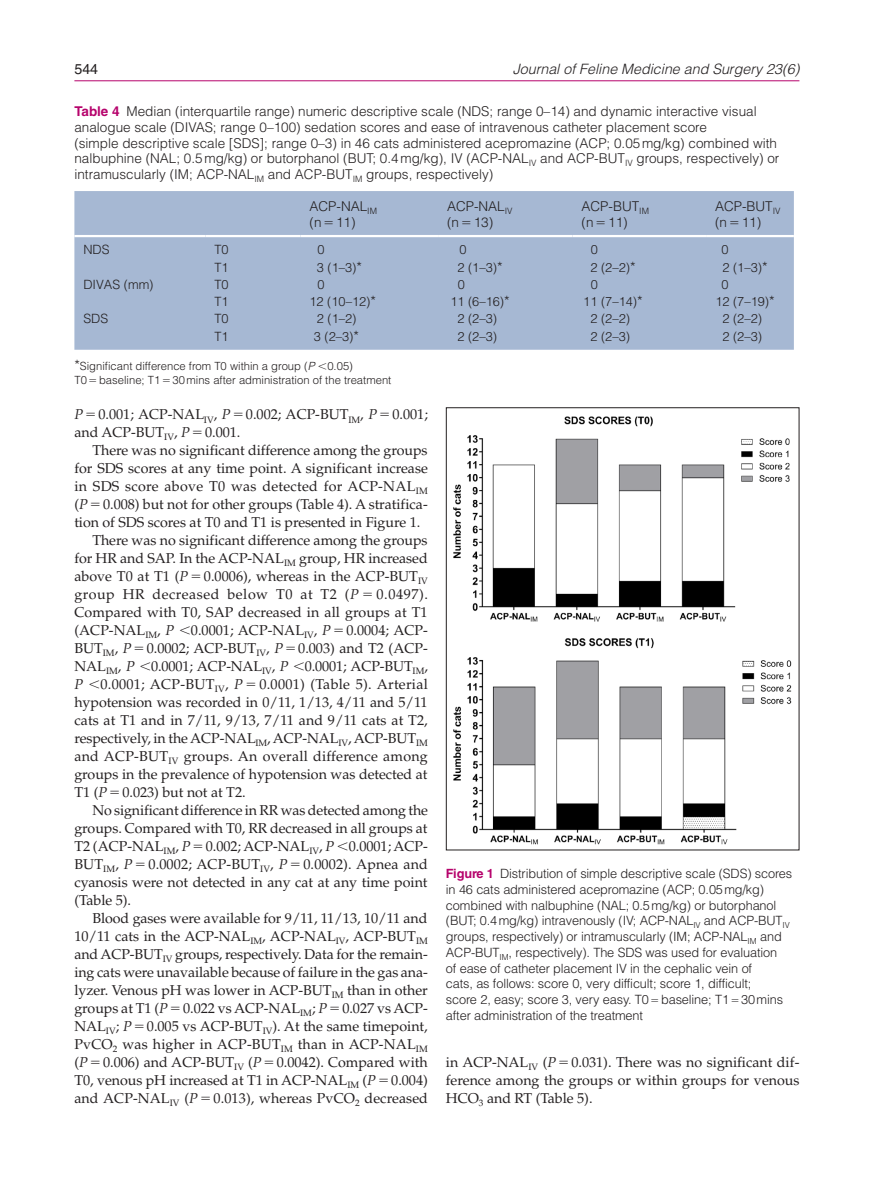
<style>
.page{position:relative;width:893px;height:1191px;background:#fff}
.page>*{position:absolute;margin:0;border:0;box-sizing:border-box;transform-origin:0 0}
.t1{font:14.25px/18px "Palatino LT Std";letter-spacing:-.005em;color:#231f20}
.t2{font:14.25px "Palatino LT Std";letter-spacing:.02em;color:#231f20}
.t3{font:14.25px "Palatino LT Std";letter-spacing:.015em;color:#231f20}
.t4{font:italic 300 14.25px "Helvetica LT Std";color:#231f20}
.t5{font:14.25px "Palatino LT Std";letter-spacing:.04em;color:#231f20}
.t6{font:14.25px "Helvetica LT Std";color:#231f20}
.t7{font:300 13.5px/15.8px "Helvetica LT Std";color:#231f20}
.t8{font:300 12.75px/15.8px "Helvetica LT Std";letter-spacing:-.01em;color:#231f20}
.t9{font:300 11.25px/14.2px "Helvetica LT Std";color:#231f20}
.s1{font-weight:700;color:#b6036c}
.s2{font-size:14.25px}
.s3{font-style:italic}
</style>
<div class="page">
<hr style="left:74px;top:80px;width:725px;height:1px;background:#b6036c">
<div style="left:74px;top:191px;width:720px;height:159px;background:#a6b8d3"></div>
<hr style="left:74px;top:235px;width:131px;height:2px;background:#fff">
<hr style="left:205px;top:235px;width:95px;height:2px;background:#fff">
<hr style="left:300px;top:235px;width:138px;height:2px;background:#fff">
<hr style="left:438px;top:235px;width:134px;height:2px;background:#fff">
<hr style="left:572px;top:235px;width:134px;height:2px;background:#fff">
<hr style="left:706px;top:235px;width:88px;height:2px;background:#fff">
<img style="left:453px;top:416px;width:339px;height:429px">
<div style="left:446px;top:407px;width:353px;height:443px;border:1px solid #231f20"></div>
<svg style="left:325px;top:221px;width:8px;height:3px"></svg>
<svg style="left:462px;top:221px;width:8px;height:3px"></svg>
<svg style="left:597px;top:221px;width:8px;height:3px"></svg>
<svg style="left:730px;top:221px;width:8px;height:3px"></svg>
<p class="t6" style="left:74px;top:61px;width:25px">544</p>
<p class="t4" style="left:513px;top:60px;width:288px">Journal of Feline Medicine and Surgery 23(6)</p>
<p class="t7" style="left:74px;top:103px;width:706px"><span class="s1">Table 4</span> Median (interquartile range) numeric descriptive scale (NDS; range 0–14) and dynamic interactive visual analogue scale (DIVAS; range 0–100) sedation scores and ease of intravenous catheter placement score<br>(simple descriptive scale [SDS]; range 0–3) in 46 cats administered acepromazine (ACP; 0.05mg/kg) combined with nalbuphine (NAL; 0.5mg/kg) or butorphanol (BUT; 0.4mg/kg), IV (ACP-NAL<sub>IV</sub> and ACP-BUT<sub>IV</sub> groups, respectively) or intramuscularly (IM; ACP-NAL<sub>IM</sub> and ACP-BUT<sub>IM</sub> groups, respectively)</p>
<p class="t7" style="left:309px;top:198px;width:69px">ACP-NAL<sub>IM </sub>(n 11)</p>
<p class="t7" style="left:447px;top:198px;width:67px">ACP-NAL<sub>IV </sub>(n 13)</p>
<p class="t7" style="left:581px;top:198px;width:69px">ACP-BUT<sub>IM </sub>(n 11)</p>
<p class="t7" style="left:715px;top:198px;width:67px">ACP-BUT<sub>IV </sub>(n 11)</p>
<p class="t8" style="left:83px;top:242px;width:28px">NDS</p>
<p class="t8" style="left:214px;top:242px;width:16px">T0</p>
<p class="t8" style="left:317px;top:242px;width:9px">0</p>
<p class="t8" style="left:459px;top:242px;width:9px">0</p>
<p class="t8" style="left:591px;top:242px;width:9px">0</p>
<p class="t8" style="left:721px;top:242px;width:9px">0</p>
<p class="t8" style="left:214px;top:259px;width:16px">T1</p>
<p class="t8" style="left:317px;top:259px;width:47px">3 (1–3)<span class="s2">*</span></p>
<p class="t8" style="left:457px;top:259px;width:47px">2 (1–3)<span class="s2">*</span></p>
<p class="t8" style="left:590px;top:259px;width:47px">2 (2–2)<span class="s2">*</span></p>
<p class="t8" style="left:722px;top:259px;width:47px">2 (1–3)<span class="s2">*</span></p>
<p class="t8" style="left:83px;top:276px;width:72px">DIVAS (mm)</p>
<p class="t8" style="left:214px;top:276px;width:16px">T0</p>
<p class="t8" style="left:317px;top:276px;width:9px">0</p>
<p class="t8" style="left:458px;top:276px;width:9px">0</p>
<p class="t8" style="left:591px;top:276px;width:9px">0</p>
<p class="t8" style="left:721px;top:276px;width:9px">0</p>
<p class="t8" style="left:214px;top:294px;width:16px">T1</p>
<p class="t8" style="left:309px;top:294px;width:68px">12 (10–12)<span class="s2">*</span></p>
<p class="t8" style="left:450px;top:294px;width:61px">11 (6–16)<span class="s2">*</span></p>
<p class="t8" style="left:583px;top:294px;width:61px">11 (7–14)<span class="s2">*</span></p>
<p class="t8" style="left:715px;top:294px;width:61px">12 (7–19)<span class="s2">*</span></p>
<p class="t8" style="left:83px;top:311px;width:26px">SDS</p>
<p class="t8" style="left:214px;top:311px;width:16px">T0</p>
<p class="t8" style="left:317px;top:311px;width:41px">2 (1–2)</p>
<p class="t8" style="left:457px;top:311px;width:41px">2 (2–3)</p>
<p class="t8" style="left:590px;top:311px;width:41px">2 (2–2)</p>
<p class="t8" style="left:722px;top:311px;width:41px">2 (2–2)</p>
<p class="t8" style="left:214px;top:328px;width:16px">T1</p>
<p class="t8" style="left:314px;top:328px;width:47px">3 (2–3)<span class="s2">*</span></p>
<p class="t8" style="left:457px;top:328px;width:41px">2 (2–3)</p>
<p class="t8" style="left:590px;top:328px;width:41px">2 (2–3)</p>
<p class="t8" style="left:722px;top:328px;width:41px">2 (2–3)</p>
<p class="t9" style="left:74px;top:359px;width:318px"><span class="s2">*</span>Significant difference from T0 within a group (<span class="s3">P</span> 0.05)<br>T0 baseline; T1 30mins after administration of the treatment</p>
<p class="t1" style="left:74px;top:406px;width:355px"><span class="s3">P</span> 0.001; ACP-NAL<sub>IV</sub>, <span class="s3">P</span> 0.002; ACP-BUT<sub>IM</sub>, <span class="s3">P</span> 0.001; and ACP-BUT<sub>IV</sub>, <span class="s3">P</span> 0.001.</p>
<p class="t1" style="left:92px;top:441px;width:337px">There was no significant difference among the groups</p>
<p class="t1" style="left:74px;top:459px;width:355px">for SDS scores at any time point. A significant increase</p>
<p class="t2" style="left:74px;top:477px;width:355px">in SDS score above T0 was detected for ACP-NAL<sub>IM</sub></p>
<p class="t1" style="left:74px;top:495px;width:355px">(<span class="s3">P</span> 0.008) but not for other groups (Table 4). A stratifica-</p>
<p class="t1" style="left:74px;top:513px;width:347px">tion of SDS scores at T0 and T1 is presented in Figure 1.</p>
<p class="t1" style="left:92px;top:531px;width:337px">There was no significant difference among the groups</p>
<p class="t1" style="left:74px;top:549px;width:355px">for HR and SAP. In the ACP-NAL<sub>IM</sub> group, HR increased</p>
<p class="t1" style="left:74px;top:567px;width:355px">above T0 at T1 (<span class="s3">P</span> 0.0006), whereas in the ACP-BUT<sub>IV</sub></p>
<p class="t5" style="left:74px;top:585px;width:355px">group HR decreased below T0 at T2 (<span class="s3">P</span> 0.0497).</p>
<p class="t1" style="left:74px;top:603px;width:355px">Compared with T0, SAP decreased in all groups at T1</p>
<p class="t1" style="left:74px;top:621px;width:355px">(ACP-NAL<sub>IM</sub>, <span class="s3">P</span> 0.0001; ACP-NAL<sub>IV</sub>, <span class="s3">P</span> 0.0004; ACP-</p>
<p class="t1" style="left:74px;top:639px;width:355px">BUT<sub>IM</sub>, <span class="s3">P</span> 0.0002; ACP-BUT<sub>IV</sub>, <span class="s3">P</span> 0.003) and T2 (ACP-</p>
<p class="t1" style="left:74px;top:657px;width:355px">NAL<sub>IM</sub>, <span class="s3">P</span> 0.0001; ACP-NAL<sub>IV</sub>, <span class="s3">P</span> 0.0001; ACP-BUT<sub>IM</sub>,</p>
<p class="t2" style="left:74px;top:675px;width:355px"><span class="s3">P</span> 0.0001; ACP-BUT<sub>IV</sub>, <span class="s3">P</span> 0.0001) (Table 5). Arterial</p>
<p class="t1" style="left:74px;top:693px;width:355px">hypotension was recorded in 0/11, 1/13, 4/11 and 5/11</p>
<p class="t1" style="left:74px;top:711px;width:355px">cats at T1 and in 7/11, 9/13, 7/11 and 9/11 cats at T2,</p>
<p class="t1" style="left:74px;top:729px;width:355px">respectively, in the ACP-NAL<sub>IM</sub>, ACP-NAL<sub>IV</sub>, ACP-BUT<sub>IM</sub></p>
<p class="t3" style="left:74px;top:747px;width:355px">and ACP-BUT<sub>IV</sub> groups. An overall difference among</p>
<p class="t1" style="left:74px;top:765px;width:355px">groups in the prevalence of hypotension was detected at</p>
<p class="t1" style="left:74px;top:783px;width:173px">T1 (<span class="s3">P</span> 0.023) but not at T2.</p>
<p class="t1" style="left:92px;top:801px;width:337px">No significant difference in RR was detected among the</p>
<p class="t1" style="left:74px;top:819px;width:355px">groups. Compared with T0, RR decreased in all groups at</p>
<p class="t1" style="left:74px;top:837px;width:355px">T2 (ACP-NAL<sub>IM</sub>, <span class="s3">P</span> 0.002; ACP-NAL<sub>IV</sub>, <span class="s3">P</span> 0.0001; ACP-</p>
<p class="t1" style="left:74px;top:855px;width:355px">BUT<sub>IM</sub>, <span class="s3">P</span> 0.0002; ACP-BUT<sub>IV</sub>, <span class="s3">P</span> 0.0002). Apnea and</p>
<p class="t1" style="left:74px;top:873px;width:355px">cyanosis were not detected in any cat at any time point</p>
<p class="t1" style="left:74px;top:891px;width:58px">(Table 5).</p>
<p class="t1" style="left:92px;top:909px;width:337px">Blood gases were available for 9/11, 11/13, 10/11 and</p>
<p class="t1" style="left:74px;top:927px;width:355px">10/11 cats in the ACP-NAL<sub>IM</sub>, ACP-NAL<sub>IV</sub>, ACP-BUT<sub>IM</sub></p>
<p class="t1" style="left:74px;top:945px;width:355px">and ACP-BUT<sub>IV</sub> groups, respectively. Data for the remain-</p>
<p class="t1" style="left:74px;top:963px;width:355px">ing cats were unavailable because of failure in the gas ana-</p>
<p class="t1" style="left:74px;top:981px;width:355px">lyzer. Venous pH was lower in ACP-BUT<sub>IM</sub> than in other</p>
<p class="t1" style="left:74px;top:999px;width:355px">groups at T1 (<span class="s3">P</span> 0.022 vs ACP-NAL<sub>IM</sub>; <span class="s3">P</span> 0.027 vs ACP-</p>
<p class="t1" style="left:74px;top:1017px;width:355px">NAL<sub>IV</sub>; <span class="s3">P</span> 0.005 vs ACP-BUT<sub>IV</sub>). At the same timepoint,</p>
<p class="t1" style="left:74px;top:1035px;width:355px">PvCO<sub>2</sub> was higher in ACP-BUT<sub>IM</sub> than in ACP-NAL<sub>IM</sub></p>
<p class="t1" style="left:74px;top:1053px;width:355px">(<span class="s3">P</span> 0.006) and ACP-BUT<sub>IV</sub> (<span class="s3">P</span> 0.0042). Compared with</p>
<p class="t1" style="left:74px;top:1071px;width:355px">T0, venous pH increased at T1 in ACP-NAL<sub>IM</sub> (<span class="s3">P</span> 0.004)</p>
<p class="t1" style="left:74px;top:1089px;width:355px">and ACP-NAL<sub>IV</sub> (<span class="s3">P</span> 0.013), whereas PvCO<sub>2</sub> decreased</p>
<p class="t8" style="left:446px;top:865px;width:348px"><span class="s1">Figure 1</span> Distribution of simple descriptive scale (SDS) scores in 46 cats administered acepromazine (ACP; 0.05mg/kg) combined with nalbuphine (NAL; 0.5mg/kg) or butorphanol (BUT; 0.4mg/kg) intravenously (IV; ACP-NAL<sub>IV</sub> and ACP-BUT<sub>IV </sub>groups, respectively) or intramuscularly (IM; ACP-NAL<sub>IM</sub> and ACP-BUT<sub>IM</sub>, respectively). The SDS was used for evaluation<br>of ease of catheter placement IV in the cephalic vein of<br>cats, as follows: score 0, very difficult; score 1, difficult;<br>score 2, easy; score 3, very easy. T0 baseline; T1 30mins after administration of the treatment</p>
<p class="t1" style="left:446px;top:1053px;width:355px;text-align:justify">in ACP-NAL<sub>IV</sub> (<span class="s3">P</span> 0.031). There was no significant dif&shy;ference among the groups or within groups for venous HCO<sub>3</sub> and RT (Table 5).</p>
</div>
